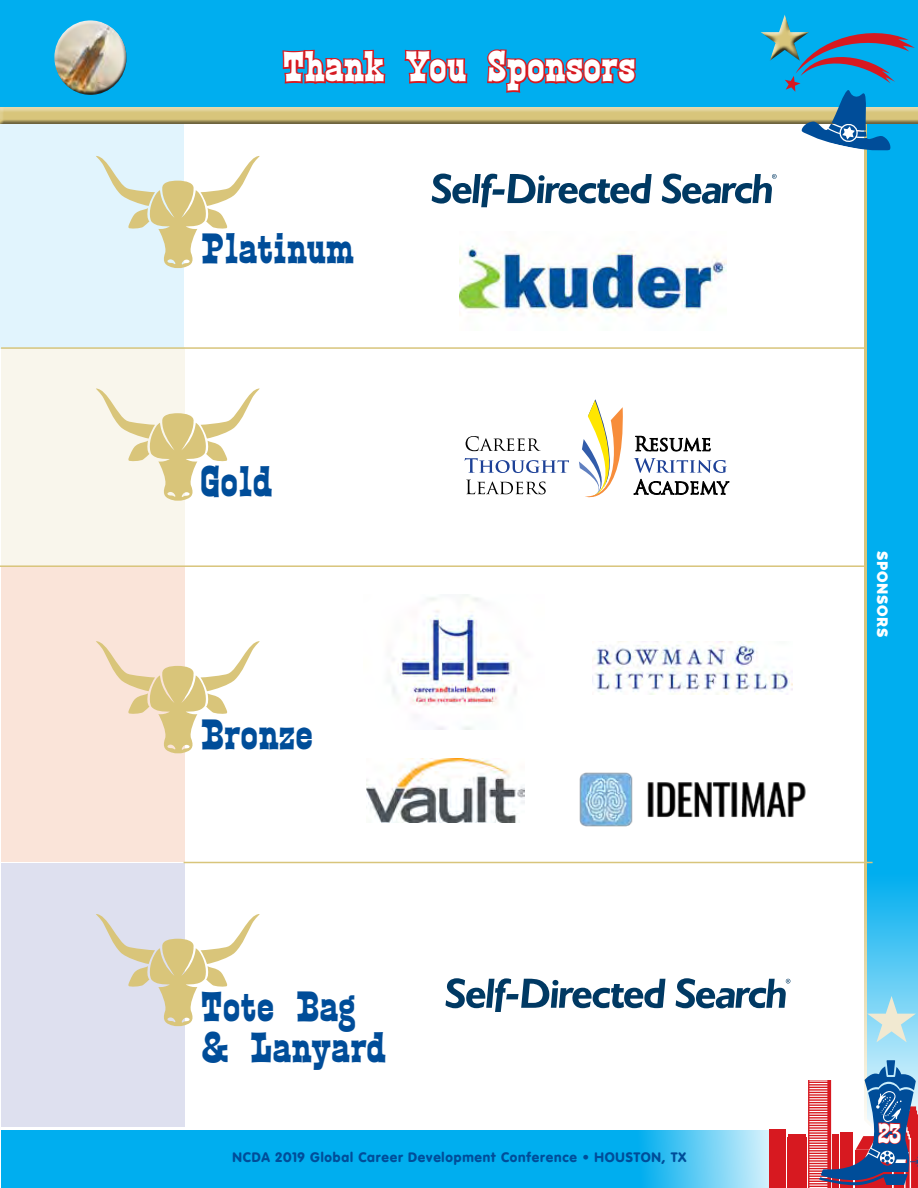
<style>
.page{position:relative;width:918px;height:1188px;background:#fff}
.page>*{position:absolute;margin:0;border:0;box-sizing:border-box;transform-origin:0 0}
.t1{font:42px/40.5px "Calamity";color:#004d99}
.t2{font:42px "Calamity";color:#fff}
.t3{font:27px "Calamity";color:#fff}
.t4{font:900 15px "Raleway";letter-spacing:.05em;color:#fff}
.t5{font:900 13.5px "VAG Rounded";letter-spacing:.06em;color:#004d99}
</style>
<div class="page">
<div style="left:1px;top:863px;width:184px;height:264px;background:#dee0ef"></div>
<div style="left:1px;top:565px;width:184px;height:297px;background:#fae4d9"></div>
<div style="left:1px;top:347px;width:184px;height:219px;background:#f9f6ec"></div>
<div style="left:0;top:124px;width:184px;height:225px;background:#e1f4fd"></div>
<svg style="left:862px;top:124px;width:56px;height:936px;background:#25b6e8"></svg>
<div style="left:0;top:0;width:918px;height:124px;background:#00aeef"></div>
<svg style="left:282px;top:49px;width:104px;height:35px"></svg>
<div style="left:0;top:107px;width:918px;height:17px;background:#000;opacity:.5"></div>
<svg style="left:1px;top:1130px;width:768px;height:58px;background:#12b3f0"></svg>
<div style="left:769px;top:1129px;width:17px;height:59px;background:#d71920"></div>
<div style="left:787px;top:1138px;width:20px;height:50px;background:#d71920"></div>
<svg style="left:788px;top:1060px;width:130px;height:128px"></svg>
<div style="left:51px;top:19px;width:74px;height:58px;background:#fff;opacity:.75"></div>
<div style="left:55px;top:32px;width:73px;height:64px;background:#000;opacity:.75"></div>
<svg style="left:96px;top:156px;width:164px;height:112px"></svg>
<svg style="left:96px;top:389px;width:164px;height:112px"></svg>
<svg style="left:96px;top:641px;width:164px;height:112px"></svg>
<svg style="left:96px;top:914px;width:164px;height:112px"></svg>
<svg style="left:662px;top:174px;width:115px;height:30px"></svg>
<svg style="left:403px;top:49px;width:249px;height:159px"></svg>
<img style="left:459px;top:246px;width:268px;height:70px">
<hr style="left:1px;top:347px;width:866px;height:2px;background:#d8c57b">
<svg style="left:676px;top:978px;width:114px;height:30px"></svg>
<svg style="left:445px;top:978px;width:220px;height:34px"></svg>
<svg style="left:579px;top:399px;width:150px;height:98px"></svg>
<svg style="left:465px;top:458px;width:104px;height:15px"></svg>
<svg style="left:466px;top:480px;width:80px;height:14px"></svg>
<svg style="left:466px;top:436px;width:75px;height:15px"></svg>
<hr style="left:0;top:565px;width:865px;height:2px;background:#d8c57b">
<img style="left:392px;top:594px;width:124px;height:136px">
<img style="left:592px;top:641px;width:201px;height:54px">
<img style="left:366px;top:759px;width:159px;height:63px">
<img style="left:579px;top:772px;width:227px;height:55px">
<hr style="left:184px;top:862px;width:689px;height:1px;background:#d8c57b">
<svg style="left:867px;top:995px;width:49px;height:47px;background:#8ad9f7"></svg>
<svg style="left:760px;top:15px;width:155px;height:137px"></svg>
<h1 class="t2" style="left:283px;top:41px;width:354px">Thank You Sponsors</h1>
<h1 class="t1" style="left:201px;top:228px;width:155px">Platinum</h1>
<h1 class="t1" style="left:200px;top:461px;width:73px">Gold</h1>
<h1 class="t1" style="left:200px;top:713px;width:115px">Bronze</h1>
<h1 class="t1" style="left:200px;top:986px;width:187px">Tote Bag &amp; Lanyard</h1>
<p class="t5" style="left:233px;top:1149px;width:455px">NCDA 2019 Global Career Development Conference • HOUSTON, TX</p>
<p class="t4" style="left:891px;top:551px;width:88px;rotate:90deg">SPONSORS</p>
<h2 class="t3" style="left:878px;top:1117px;width:25px">23</h2>
</div>
